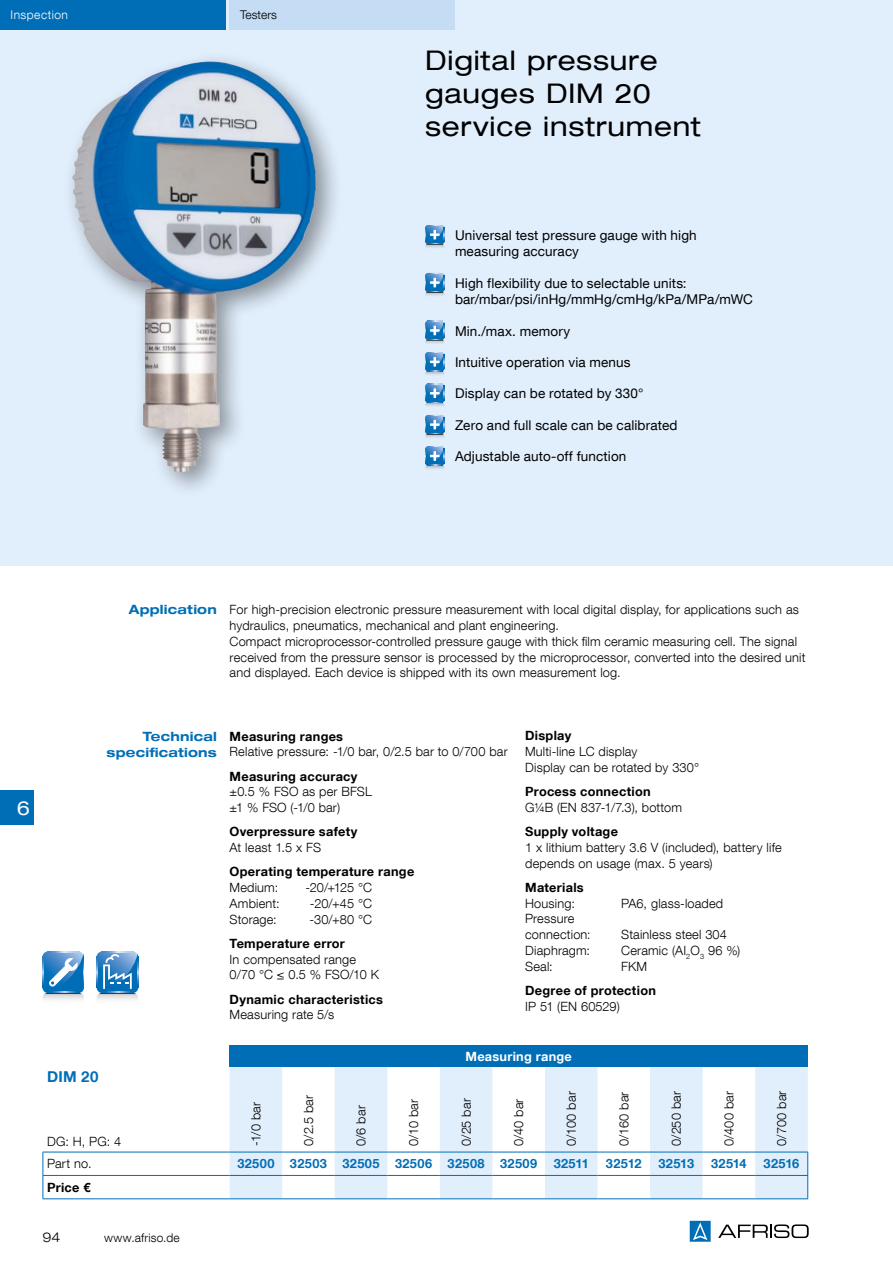
<style>
.page{position:relative;width:893px;height:1263px;background:#fff}
.page>*{position:absolute;margin:0;border:0;box-sizing:border-box;transform-origin:0 0}
.t1{font:expanded 27px/33px "Helvetica Neue LT Com";letter-spacing:.03em;color:#000}
.t2{font:expanded 19.5px "Helvetica Neue LT Com";color:#fff}
.t3{font:700 15px "Helvetica Neue LT Com";color:#006eb7}
.t4{font:13.5px/16.5px "Helvetica Neue LT Com";letter-spacing:.01em;color:#000}
.t5{font:300 expanded 13.5px "Helvetica Neue LT Com";color:#000}
.t6{font:300 12.75px/15.8px "Helvetica Neue LT Com";letter-spacing:.015em;color:#000}
.t7{font:700 12.75px "Helvetica Neue LT Com";letter-spacing:.02em;color:#000}
.t8{font:700 12.75px "Helvetica Neue LT Com";letter-spacing:.03em;color:#006eb7}
.t9{font:700 expanded 12.75px/16.5px "Helvetica Neue LT Com";letter-spacing:.015em;color:#006eb7;text-align:right}
.t10{font:700 12.75px "Helvetica Neue LT Com";letter-spacing:.02em;color:#fff}
.t11{font:300 12px "Helvetica Neue LT Com";letter-spacing:.01em;color:#000}
.t12{font:300 12px "Helvetica Neue LT Com";letter-spacing:.04em;color:#fff}
</style>
<div class="page">
<svg style="left:718px;top:1224px;width:91px;height:14px"></svg>
<svg style="left:690px;top:1221px;width:21px;height:21px"></svg>
<div style="left:0;top:0;width:893px;height:566px;background:#e1eefb"></div>
<div style="left:230px;top:0;width:225px;height:30px;background:#c4dcf4"></div>
<div style="left:0;top:0;width:225px;height:30px;background:#006eb7"></div>
<svg style="left:425px;top:225px;width:20px;height:23px"></svg>
<svg style="left:425px;top:273px;width:20px;height:22px"></svg>
<svg style="left:425px;top:321px;width:20px;height:22px"></svg>
<svg style="left:425px;top:352px;width:20px;height:23px"></svg>
<svg style="left:425px;top:384px;width:20px;height:22px"></svg>
<svg style="left:425px;top:415px;width:20px;height:22px"></svg>
<svg style="left:425px;top:446px;width:20px;height:23px"></svg>
<div style="left:62px;top:51px;width:282px;height:448px;background:#000;opacity:.4"></div>
<img style="left:71px;top:62px;width:246px;height:410px">
<svg style="left:43px;top:1045px;width:187px;height:153px"></svg>
<div style="left:230px;top:1045px;width:578px;height:22px;background:#006eb7"></div>
<svg style="left:230px;top:1067px;width:578px;height:131px;fill:#e1eefb"></svg>
<hr style="left:230px;top:1152px;width:52px;height:1px;background:#006eb7">
<hr style="left:282px;top:1152px;width:53px;height:1px;background:#006eb7">
<hr style="left:335px;top:1152px;width:52px;height:1px;background:#006eb7">
<hr style="left:387px;top:1152px;width:53px;height:1px;background:#006eb7">
<hr style="left:440px;top:1152px;width:52px;height:1px;background:#006eb7">
<hr style="left:492px;top:1152px;width:53px;height:1px;background:#006eb7">
<hr style="left:545px;top:1152px;width:52px;height:1px;background:#006eb7">
<hr style="left:597px;top:1152px;width:53px;height:1px;background:#006eb7">
<hr style="left:650px;top:1152px;width:53px;height:1px;background:#006eb7">
<hr style="left:703px;top:1152px;width:52px;height:1px;background:#006eb7">
<hr style="left:755px;top:1152px;width:53px;height:1px;background:#006eb7">
<hr style="left:230px;top:1175px;width:52px;height:1px;background:#006eb7">
<hr style="left:282px;top:1175px;width:53px;height:1px;background:#006eb7">
<hr style="left:335px;top:1175px;width:52px;height:1px;background:#006eb7">
<hr style="left:387px;top:1175px;width:53px;height:1px;background:#006eb7">
<hr style="left:440px;top:1175px;width:52px;height:1px;background:#006eb7">
<hr style="left:492px;top:1175px;width:53px;height:1px;background:#006eb7">
<hr style="left:545px;top:1175px;width:52px;height:1px;background:#006eb7">
<hr style="left:597px;top:1175px;width:53px;height:1px;background:#006eb7">
<hr style="left:650px;top:1175px;width:53px;height:1px;background:#006eb7">
<hr style="left:703px;top:1175px;width:52px;height:1px;background:#006eb7">
<hr style="left:755px;top:1175px;width:53px;height:1px;background:#006eb7">
<hr style="left:43px;top:1152px;width:187px;height:1px;background:#006eb7">
<hr style="left:43px;top:1175px;width:187px;height:1px;background:#006eb7">
<svg style="left:43px;top:1152px;width:1px;height:46px"></svg>
<hr style="left:43px;top:1198px;width:187px;height:1px;background:#006eb7">
<hr style="left:230px;top:1198px;width:52px;height:1px;background:#006eb7">
<hr style="left:282px;top:1198px;width:53px;height:1px;background:#006eb7">
<hr style="left:335px;top:1198px;width:52px;height:1px;background:#006eb7">
<hr style="left:387px;top:1198px;width:53px;height:1px;background:#006eb7">
<hr style="left:440px;top:1198px;width:52px;height:1px;background:#006eb7">
<hr style="left:492px;top:1198px;width:53px;height:1px;background:#006eb7">
<hr style="left:545px;top:1198px;width:52px;height:1px;background:#006eb7">
<hr style="left:597px;top:1198px;width:53px;height:1px;background:#006eb7">
<hr style="left:650px;top:1198px;width:53px;height:1px;background:#006eb7">
<hr style="left:703px;top:1198px;width:52px;height:1px;background:#006eb7">
<hr style="left:755px;top:1198px;width:53px;height:1px;background:#006eb7">
<svg style="left:807px;top:1152px;width:1px;height:46px"></svg>
<svg style="left:43px;top:951px;width:41px;height:49px;background:#629ecd"></svg>
<svg style="left:97px;top:951px;width:41px;height:49px;background:#639ecd"></svg>
<div style="left:0;top:791px;width:34px;height:34px;background:#006eb7"></div>
<p class="t12" style="left:11px;top:7px;width:59px">Inspection</p>
<p class="t11" style="left:240px;top:7px;width:38px">Testers</p>
<h1 class="t1" style="left:425px;top:43px;width:277px">Digital pressure gauges DIM 20 service instrument</h1>
<p class="t4" style="left:455px;top:226px;width:243px">Universal test pressure gauge with high measuring accuracy</p>
<p class="t4" style="left:455px;top:274px;width:299px">High flexibility due to selectable units: bar/mbar/psi/inHg/mmHg/cmHg/kPa/MPa/mWC</p>
<p class="t4" style="left:455px;top:322px;width:117px">Min./max. memory</p>
<p class="t4" style="left:455px;top:354px;width:177px">Intuitive operation via menus</p>
<p class="t4" style="left:455px;top:385px;width:190px">Display can be rotated by 330°</p>
<p class="t4" style="left:455px;top:416px;width:224px">Zero and full scale can be calibrated</p>
<p class="t4" style="left:455px;top:448px;width:173px">Adjustable auto-off function</p>
<p class="t9" style="left:129px;top:601px;width:90px">Application</p>
<p class="t6" style="left:230px;top:602px;width:577px">For high-precision electronic pressure measurement with local digital display, for applications such as hydraulics, pneumatics, mechanical and plant engineering.<br>Compact microprocessor-controlled pressure gauge with thick film ceramic measuring cell. The signal received from the pressure sensor is processed by the microprocessor, converted into the desired unit and displayed. Each device is shipped with its own measurement log.</p>
<h2 class="t2" style="left:17px;top:796px;width:15px">6</h2>
<p class="t9" style="left:106px;top:727px;width:112px">Technical specifications</p>
<p class="t3" style="left:47px;top:1067px;width:53px">DIM 20</p>
<p class="t6" style="left:47px;top:1133px;width:76px">DG: H, PG: 4</p>
<p class="t7" style="left:230px;top:728px;width:115px">Measuring ranges</p>
<p class="t6" style="left:230px;top:744px;width:280px">Relative pressure: -1/0 bar, 0/2.5 bar to 0/700 bar</p>
<p class="t7" style="left:230px;top:768px;width:129px">Measuring accuracy</p>
<p class="t6" style="left:230px;top:784px;width:144px">±0.5 % FSO as per BFSL ±1 % FSO (-1/0 bar)</p>
<p class="t7" style="left:230px;top:824px;width:129px">Overpressure safety</p>
<p class="t6" style="left:230px;top:839px;width:93px">At least 1.5 x FS</p>
<p class="t7" style="left:230px;top:864px;width:186px">Operating temperature range</p>
<p class="t6" style="left:230px;top:879px;width:50px">Medium:</p>
<p class="t6" style="left:305px;top:879px;width:68px">-20/+125 °C</p>
<p class="t6" style="left:230px;top:895px;width:52px">Ambient:</p>
<p class="t6" style="left:310px;top:895px;width:64px">-20/+45 °C</p>
<p class="t6" style="left:230px;top:911px;width:49px">Storage:</p>
<p class="t6" style="left:309px;top:911px;width:64px">-30/+80 °C</p>
<p class="t7" style="left:230px;top:935px;width:117px">Temperature error</p>
<p class="t6" style="left:230px;top:951px;width:151px">In compensated range<br>0/70 °C ≤ 0.5 % FSO/10 K</p>
<p class="t7" style="left:230px;top:991px;width:155px">Dynamic characteristics</p>
<p class="t6" style="left:230px;top:1006px;width:106px">Measuring rate 5/s</p>
<p class="t7" style="left:525px;top:728px;width:48px">Display</p>
<p class="t6" style="left:525px;top:743px;width:175px">Multi-line LC display<br>Display can be rotated by 330°</p>
<p class="t7" style="left:525px;top:784px;width:127px">Process connection</p>
<p class="t6" style="left:525px;top:799px;width:158px">G¼B (EN 837-1/7.3), bottom</p>
<p class="t7" style="left:525px;top:824px;width:94px">Supply voltage</p>
<p class="t6" style="left:525px;top:839px;width:258px">1 x lithium battery 3.6 V (included), battery life depends on usage (max. 5 years)</p>
<p class="t7" style="left:525px;top:879px;width:60px">Materials</p>
<p class="t6" style="left:525px;top:895px;width:51px">Housing:</p>
<p class="t6" style="left:621px;top:895px;width:104px">PA6, glass-loaded</p>
<p class="t6" style="left:525px;top:911px;width:67px">Pressure connection:</p>
<p class="t6" style="left:621px;top:927px;width:107px">Stainless steel 304</p>
<p class="t6" style="left:525px;top:942px;width:66px">Diaphragm:</p>
<p class="t6" style="left:621px;top:942px;width:121px">Ceramic (AI<sub>2</sub>O<sub>3</sub> 96 %)</p>
<p class="t6" style="left:525px;top:958px;width:29px">Seal:</p>
<p class="t6" style="left:621px;top:958px;width:28px">FKM</p>
<p class="t7" style="left:525px;top:982px;width:132px">Degree of protection</p>
<p class="t6" style="left:525px;top:998px;width:96px">IP 51 (EN 60529)</p>
<p class="t10" style="left:465px;top:1048px;width:108px">Measuring range</p>
<p class="t6" style="left:248px;top:1146px;width:45px;rotate:-90deg">-1/0 bar</p>
<p class="t6" style="left:300px;top:1146px;width:52px;rotate:-90deg">0/2.5 bar</p>
<p class="t6" style="left:353px;top:1146px;width:42px;rotate:-90deg">0/6 bar</p>
<p class="t6" style="left:405px;top:1146px;width:48px;rotate:-90deg">0/10 bar</p>
<p class="t6" style="left:458px;top:1146px;width:49px;rotate:-90deg">0/25 bar</p>
<p class="t6" style="left:511px;top:1146px;width:49px;rotate:-90deg">0/40 bar</p>
<p class="t6" style="left:563px;top:1146px;width:56px;rotate:-90deg">0/100 bar</p>
<p class="t6" style="left:616px;top:1146px;width:56px;rotate:-90deg">0/160 bar</p>
<p class="t6" style="left:668px;top:1146px;width:56px;rotate:-90deg">0/250 bar</p>
<p class="t6" style="left:721px;top:1146px;width:56px;rotate:-90deg">0/400 bar</p>
<p class="t6" style="left:773px;top:1146px;width:57px;rotate:-90deg">0/700 bar</p>
<p class="t6" style="left:47px;top:1155px;width:46px">Part no.</p>
<p class="t8" style="left:237px;top:1156px;width:301px">32500 32503 32505 32506 32508 32509</p>
<p class="t8" style="left:554px;top:1156px;width:37px">32511</p>
<p class="t8" style="left:606px;top:1156px;width:37px">32512</p>
<p class="t8" style="left:658px;top:1156px;width:37px">32513</p>
<p class="t8" style="left:711px;top:1156px;width:37px">32514</p>
<p class="t8" style="left:764px;top:1156px;width:37px">32516</p>
<p class="t7" style="left:47px;top:1179px;width:45px">Price €</p>
<p class="t5" style="left:43px;top:1228px;width:20px">94</p>
<p class="t11" style="left:104px;top:1230px;width:77px">www.afriso.de</p>
</div>
